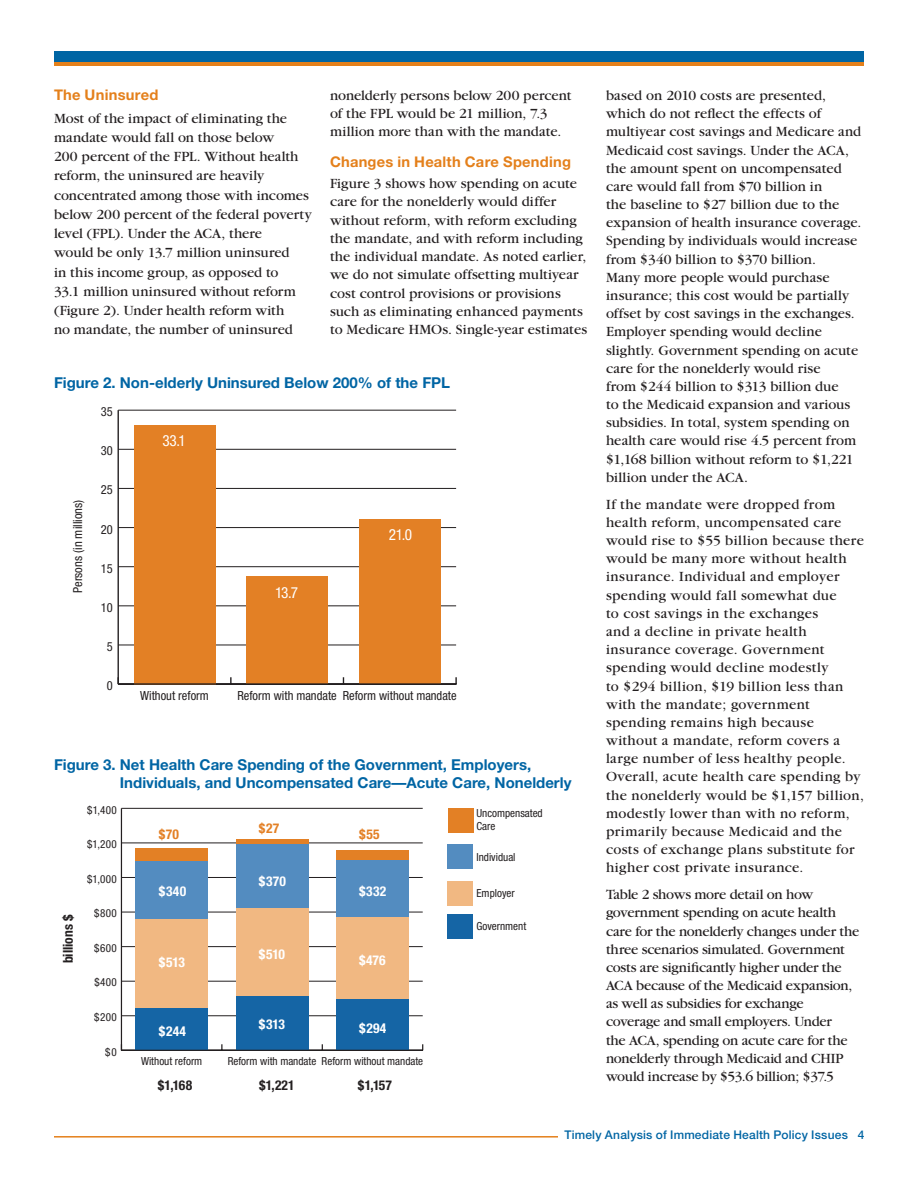
<style>
.page{position:relative;width:918px;height:1188px;background:#fff}
.page>*{position:absolute;margin:0;border:0;box-sizing:border-box;transform-origin:0 0}
.t1{font:condensed 15.3px "Helvetica Neue";color:#fff}
.table_heading{font:700 15px/18px "Helvetica Neue";color:#0065a4}
.body_text{font:14.7px/18.1px "Garamond";letter-spacing:.005em;color:#231f20}
.body_text-2{font:14.7px/18.1px "Garamond";letter-spacing:.025em;color:#231f20}
.body_text-3{font:14.7px/18.1px "Garamond";letter-spacing:-.015em;color:#231f20}
.subhead{font:700 14.7px "Helvetica Neue";letter-spacing:.015em;color:#e4801b}
.t2{font:700 condensed 13.65px "Helvetica Neue";letter-spacing:.01em;color:#fff}
.t3{font:700 condensed 13.65px "Helvetica Neue";color:#231f20}
.t4{font:700 condensed 13.65px "Helvetica Neue";color:#e38025}
.t5{font:condensed 12.6px "Helvetica Neue";color:#231f20}
.t6{font:condensed 12.45px "Helvetica Neue";color:#231f20}
.t7{font:500 12px "Helvetica Neue";letter-spacing:.015em;color:#0065a4}
.t8{font:condensed 11.1px/13.4px "Helvetica Neue";color:#231f20}
</style>
<div class="page">
<div style="left:54px;top:51px;width:810px;height:15px;background:#0065a4"></div>
<hr style="left:54px;top:62px;width:810px;height:4px;background:#e4801b">
<hr style="left:54px;top:1136px;width:504px;height:2px;background:#e4801b">
<hr style="left:121px;top:808px;width:1px;height:242px;background:#231f20">
<hr style="left:121px;top:1015px;width:302px;height:1px;background:#231f20">
<hr style="left:121px;top:981px;width:302px;height:1px;background:#231f20">
<hr style="left:121px;top:946px;width:302px;height:1px;background:#231f20">
<hr style="left:121px;top:912px;width:302px;height:1px;background:#231f20">
<hr style="left:121px;top:877px;width:302px;height:1px;background:#231f20">
<hr style="left:121px;top:843px;width:302px;height:1px;background:#231f20">
<hr style="left:121px;top:808px;width:302px;height:1px;background:#231f20">
<div style="left:448px;top:808px;width:25px;height:25px;background:#e38025"></div>
<div style="left:136px;top:849px;width:72px;height:12px;background:#e38025"></div>
<div style="left:236px;top:839px;width:72px;height:5px;background:#e38025"></div>
<div style="left:336px;top:850px;width:73px;height:10px;background:#e38025"></div>
<div style="left:448px;top:845px;width:25px;height:24px;background:#538cc0"></div>
<div style="left:136px;top:861px;width:72px;height:58px;background:#538cc0"></div>
<div style="left:236px;top:844px;width:72px;height:64px;background:#538cc0"></div>
<div style="left:336px;top:860px;width:73px;height:57px;background:#538cc0"></div>
<div style="left:448px;top:881px;width:25px;height:24px;background:#f1b882"></div>
<div style="left:136px;top:919px;width:72px;height:89px;background:#f1b882"></div>
<div style="left:236px;top:908px;width:72px;height:88px;background:#f1b882"></div>
<div style="left:336px;top:917px;width:73px;height:83px;background:#f1b882"></div>
<div style="left:448px;top:914px;width:25px;height:24px;background:#1565a5"></div>
<div style="left:136px;top:1008px;width:72px;height:42px;background:#1565a5"></div>
<div style="left:236px;top:996px;width:72px;height:54px;background:#1565a5"></div>
<div style="left:336px;top:1000px;width:73px;height:50px;background:#1565a5"></div>
<hr style="left:121px;top:1050px;width:302px;height:1px;background:#231f20">
<svg style="left:230px;top:677px;width:2px;height:6px"></svg>
<svg style="left:455px;top:677px;width:2px;height:6px"></svg>
<hr style="left:118px;top:410px;width:1px;height:274px;background:#231f20">
<hr style="left:118px;top:645px;width:338px;height:1px;background:#231f20">
<hr style="left:118px;top:605px;width:338px;height:1px;background:#231f20">
<hr style="left:118px;top:566px;width:338px;height:1px;background:#231f20">
<hr style="left:118px;top:527px;width:338px;height:1px;background:#231f20">
<hr style="left:118px;top:488px;width:338px;height:1px;background:#231f20">
<hr style="left:118px;top:449px;width:338px;height:1px;background:#231f20">
<hr style="left:118px;top:410px;width:338px;height:1px;background:#231f20">
<div style="left:134px;top:425px;width:81px;height:259px;background:#e38025"></div>
<div style="left:247px;top:577px;width:81px;height:107px;background:#e38025"></div>
<div style="left:359px;top:520px;width:81px;height:164px;background:#e38025"></div>
<hr style="left:118px;top:683px;width:339px;height:2px;background:#231f20">
<p class="subhead" style="left:54px;top:86px;width:106px">The Uninsured</p>
<p class="body_text" style="left:54px;top:109px;width:259px;line-height:19.2px">Most of the impact of eliminating the mandate would fall on those below<br>200 percent of the FPL. Without health reform, the uninsured are heavily concentrated among those with incomes below 200 percent of the federal poverty level (FPL). Under the ACA, there<br>would be only 13.7 million uninsured<br>in this income group, as opposed to<br>33.1 million uninsured without reform (Figure 2). Under health reform with<br>no mandate, the number of uninsured</p>
<p class="body_text" style="left:330px;top:86px;width:243px">nonelderly persons below 200 percent of the FPL would be 21 million, 7.3 million more than with the mandate.</p>
<p class="subhead" style="left:330px;top:152px;width:243px">Changes in Health Care Spending</p>
<p class="body_text" style="left:330px;top:175px;width:259px">Figure 3 shows how spending on acute care for the nonelderly would differ without reform, with reform excluding the mandate, and with reform including the individual mandate. As noted earlier, we do not simulate offsetting multiyear cost control provisions or provisions such as eliminating enhanced payments to Medicare HMOs. Single-year estimates</p>
<p class="table_heading" style="left:54px;top:373px;width:398px">Figure 2. Non-elderly Uninsured Below 200% of the FPL</p>
<p class="t6" style="left:70px;top:593px;width:95px;rotate:-90deg">Persons (in millions)</p>
<p class="t5" style="left:101px;top:404px;width:13px">35</p>
<p class="t5" style="left:101px;top:444px;width:13px">30</p>
<p class="t5" style="left:101px;top:483px;width:13px">25</p>
<p class="t5" style="left:101px;top:522px;width:13px">20</p>
<p class="t5" style="left:101px;top:561px;width:13px">15</p>
<p class="t5" style="left:101px;top:600px;width:13px">10</p>
<p class="t5" style="left:107px;top:639px;width:7px">5</p>
<p class="t5" style="left:107px;top:678px;width:7px">0</p>
<p class="t1" style="left:162px;top:432px;width:25px">33.1</p>
<p class="t1" style="left:275px;top:584px;width:25px">13.7</p>
<p class="t1" style="left:389px;top:526px;width:25px">21.0</p>
<p class="t5" style="left:140px;top:689px;width:70px">Without reform</p>
<p class="t5" style="left:237px;top:689px;width:221px">Reform with mandate Reform without mandate</p>
<p class="table_heading" style="left:120px;top:755px;width:453px;text-indent:-66px">Figure 3. Net Health Care Spending of the Government, Employers,<br>Individuals, and Uncompensated Care—Acute Care, Nonelderly</p>
<p class="t3" style="left:60px;top:963px;width:50px;rotate:-90deg">billions $</p>
<p class="t8" style="left:87px;top:803px;width:31px">$1,400</p>
<p class="t8" style="left:477px;top:806px;width:68px">Uncompensated<br>Care</p>
<p class="t8" style="left:477px;top:850px;width:41px">Individual</p>
<p class="t8" style="left:477px;top:886px;width:40px">Employer</p>
<p class="t8" style="left:477px;top:919px;width:51px">Government</p>
<p class="t4" style="left:259px;top:820px;width:22px">$27</p>
<p class="t4" style="left:159px;top:826px;width:22px">$70</p>
<p class="t4" style="left:359px;top:826px;width:22px">$55</p>
<p class="t8" style="left:87px;top:838px;width:31px">$1,200</p>
<p class="t8" style="left:87px;top:872px;width:31px">$1,000</p>
<p class="t2" style="left:259px;top:873px;width:29px">$370</p>
<p class="t2" style="left:159px;top:883px;width:29px">$340</p>
<p class="t2" style="left:359px;top:883px;width:29px">$332</p>
<p class="t8" style="left:94px;top:907px;width:24px">$800</p>
<p class="t8" style="left:94px;top:941px;width:24px">$600</p>
<p class="t8" style="left:94px;top:976px;width:24px">$400</p>
<p class="t8" style="left:94px;top:1010px;width:24px">$200</p>
<p class="t8" style="left:105px;top:1045px;width:13px">$0</p>
<p class="t2" style="left:159px;top:954px;width:28px">$513</p>
<p class="t2" style="left:159px;top:1023px;width:29px">$244</p>
<p class="t2" style="left:259px;top:945px;width:28px">$510</p>
<p class="t2" style="left:359px;top:952px;width:28px">$476</p>
<p class="t2" style="left:259px;top:1016px;width:28px">$313</p>
<p class="t2" style="left:359px;top:1020px;width:29px">$294</p>
<p class="t8" style="left:141px;top:1054px;width:63px">Without reform</p>
<p class="t8" style="left:228px;top:1054px;width:197px">Reform with mandate Reform without mandate</p>
<p class="t3" style="left:158px;top:1077px;width:36px">$1,168</p>
<p class="t3" style="left:259px;top:1077px;width:37px">$1,221</p>
<p class="t3" style="left:358px;top:1077px;width:36px">$1,157</p>
<p class="body_text" style="left:606px;top:87px;width:257px">based on 2010 costs are presented, which do not reflect the effects of multiyear cost savings and Medicare and Medicaid cost savings. Under the ACA, the amount spent on uncompensated care would fall from $70 billion in<br>the baseline to $27 billion due to the expansion of health insurance coverage.<br>Spending by individuals would increase from $340 billion to $370 billion.<br>Many more people would purchase insurance; this cost would be partially offset by cost savings in the exchanges.<br>Employer spending would decline slightly. Government spending on acute care for the nonelderly would rise<br>from $244 billion to $313 billion due<br>to the Medicaid expansion and various subsidies. In total, system spending on health care would rise 4.5 percent from $1,168 billion without reform to $1,221 billion under the ACA.</p>
<p class="body_text-2" style="left:606px;top:495px;width:259px">If the mandate were dropped from health reform, uncompensated care would rise to $55 billion because there would be many more without health insurance. Individual and employer spending would fall somewhat due<br>to cost savings in the exchanges<br>and a decline in private health insurance coverage. Government spending would decline modestly<br>to $294 billion, $19 billion less than with the mandate; government spending remains high because without a mandate, reform covers a large number of less healthy people.<br>Overall, acute health care spending by the nonelderly would be $1,157 billion, modestly lower than with no reform, primarily because Medicaid and the costs of exchange plans substitute for higher cost private insurance.</p>
<p class="body_text-3" style="left:606px;top:886px;width:255px">Table 2 shows more detail on how government spending on acute health care for the nonelderly changes under the three scenarios simulated. Government costs are significantly higher under the ACA because of the Medicaid expansion, as well as subsidies for exchange coverage and small employers. Under<br>the ACA, spending on acute care for the nonelderly through Medicaid and CHIP would increase by $53.6 billion; $37.5</p>
<p class="t7" style="left:564px;top:1128px;width:301px">Timely Analysis of Immediate Health Policy Issues 4</p>
</div>
